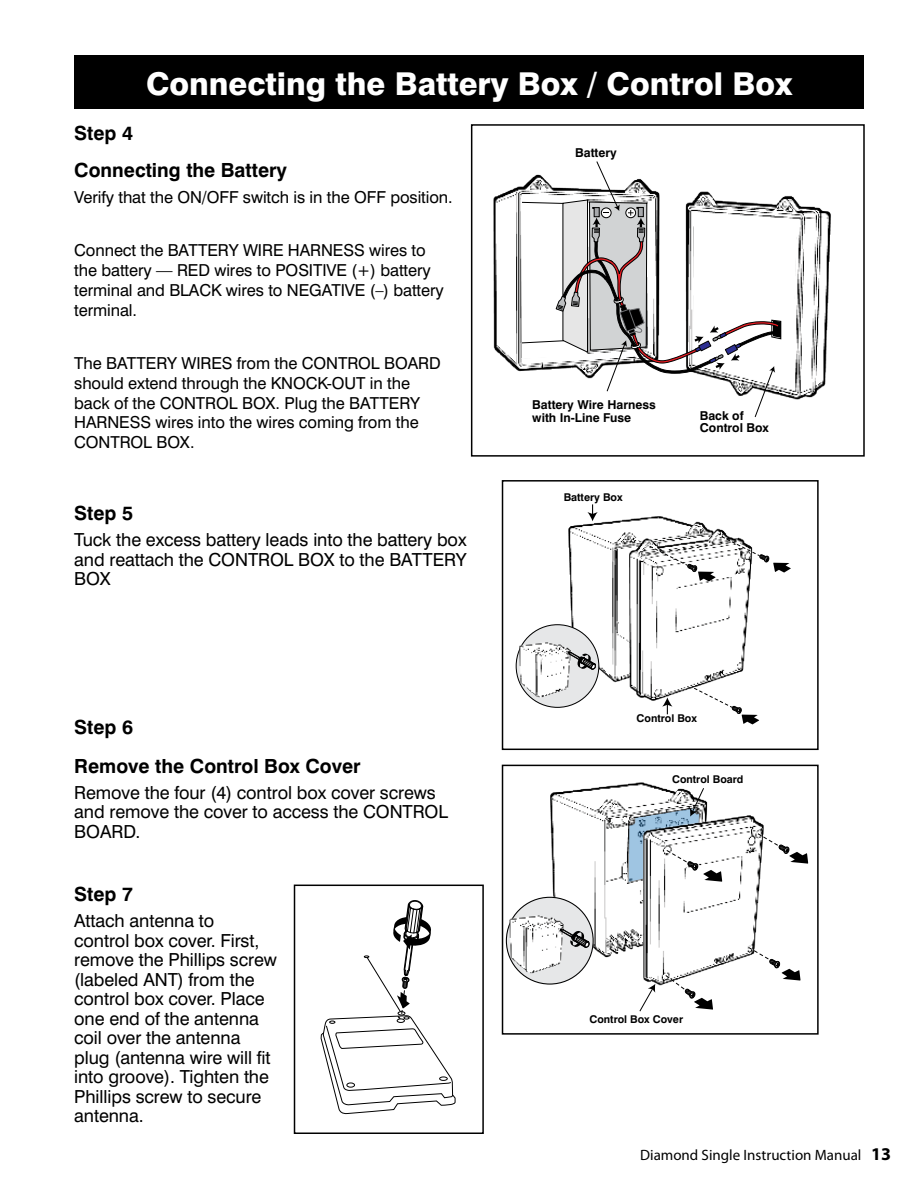
<style>
.page{position:relative;width:918px;height:1188px;background:#fff}
.page>*{position:absolute;margin:0;border:0;box-sizing:border-box;transform-origin:0 0}
.t1{font:800 31.5px "Swiss 721 BT";color:#fff}
.t2{font:700 19.5px/36.9px "Swiss 721 BT";color:#000}
.t3{font:18px/19.5px "Swiss 721 BT";letter-spacing:-.005em;color:#000}
.t4{font:16.5px/19.8px "Swiss 721 BT";letter-spacing:-.005em;color:#000}
.t5{font:15px "Myriad Pro";color:#000}
.t6{font:700 12.3px/12.3px "Swiss 721 BT";color:#000}
.t7{font:700 10.65px "Swiss 721 BT";color:#000}
.s1{font-weight:700;font-size:18px}
</style>
<div class="page">
<div style="left:294px;top:885px;width:190px;height:249px;border:2px solid #000"></div>
<div style="left:502px;top:765px;width:317px;height:270px;border:2px solid #000"></div>
<div style="left:502px;top:480px;width:317px;height:270px;border:2px solid #000"></div>
<div style="left:74px;top:55px;width:790px;height:54px;background:#000"></div>
<img style="left:797px;top:202px;width:34px;height:198px">
<img style="left:493px;top:186px;width:28px;height:186px">
<svg style="left:521px;top:161px;width:276px;height:256px"></svg>
<img style="left:564px;top:516px;width:111px;height:192px">
<img style="left:600px;top:520px;width:150px;height:188px">
<div style="left:516px;top:625px;width:83px;height:82px;background:#e6e7e8;border-radius:50%"></div>
<svg style="left:649px;top:536px;width:142px;height:45px"></svg>
<svg style="left:694px;top:688px;width:65px;height:36px"></svg>
<img style="left:516px;top:639px;width:54px;height:64px">
<svg style="left:566px;top:650px;width:31px;height:21px"></svg>
<svg style="left:587px;top:504px;width:11px;height:17px"></svg>
<svg style="left:662px;top:697px;width:10px;height:17px"></svg>
<img style="left:535px;top:766px;width:184px;height:211px">
<div style="left:506px;top:897px;width:87px;height:87px;background:#e6e7e8;border-radius:50%"></div>
<img style="left:506px;top:913px;width:58px;height:67px">
<svg style="left:559px;top:927px;width:32px;height:22px"></svg>
<img style="left:615px;top:803px;width:149px;height:190px">
<svg style="left:758px;top:833px;width:50px;height:31px"></svg>
<svg style="left:748px;top:947px;width:53px;height:34px"></svg>
<svg style="left:665px;top:960px;width:48px;height:50px"></svg>
<svg style="left:639px;top:984px;width:16px;height:28px"></svg>
<svg style="left:628px;top:787px;width:94px;height:146px"></svg>
<svg style="left:320px;top:900px;width:136px;height:214px"></svg>
<div style="left:471px;top:124px;width:394px;height:333px;border:2px solid #000"></div>
<h1 class="t1" style="left:146px;top:65px;width:648px">Connecting the Battery Box / Control Box</h1>
<p class="t2" style="left:74px;top:114px;width:214px">Step 4<br>Connecting the Battery</p>
<p class="t4" style="left:74px;top:187px;width:380px">Verify that the ON/OFF switch is in the OFF position.</p>
<p class="t4" style="left:74px;top:241px;width:371px">Connect the BATTERY WIRE HARNESS wires to the battery — RED wires to POSITIVE (+) battery terminal and BLACK wires to NEGATIVE (–) battery terminal.</p>
<p class="t4" style="left:74px;top:353px;width:368px">The BATTERY WIRES from the CONTROL BOARD should extend through the KNOCK-OUT in the back of the CONTROL BOX. Plug the BATTERY HARNESS wires into the wires coming from the CONTROL BOX.</p>
<p class="t2" style="left:74px;top:495px;width:60px">Step 5</p>
<p class="t3" style="left:74px;top:530px;width:394px;text-align:justify">Tuck the excess battery leads into the battery box and reattach the CONTROL BOX to the BATTERY BOX</p>
<p class="t2" style="left:74px;top:708px;width:288px;line-height:38.7px">Step 6<br>Remove the Control Box Cover</p>
<p class="t3" style="left:74px;top:783px;width:375px">Remove the four (4) control box cover screws and remove the cover to access the CONTROL<br>BOARD.</p>
<p class="t2" style="left:74px;top:876px;width:60px">Step 7</p>
<p class="t3" style="left:74px;top:911px;width:204px">Attach antenna to<br>control box cover. First, remove the Phillips screw (labeled ANT) from the control box cover. Place one end of the antenna coil over the antenna plug (antenna wire will fit into groove). Tighten the<br>Phillips screw to secure antenna.</p>
<p class="t6" style="left:575px;top:146px;width:43px">Battery</p>
<p class="t6" style="left:532px;top:399px;width:125px">Battery Wire Harness with In-Line Fuse</p>
<p class="t7" style="left:564px;top:491px;width:60px">Battery Box</p>
<p class="t6" style="left:700px;top:410px;width:71px">Back of<br>Control Box</p>
<p class="t7" style="left:637px;top:712px;width:62px">Control Box</p>
<p class="t7" style="left:672px;top:773px;width:73px">Control Board</p>
<p class="t7" style="left:590px;top:1012px;width:95px">Control Box Cover</p>
<p class="t5" style="left:640px;top:1146px;width:252px">Diamond Single Instruction Manual <span class="s1">13</span></p>
</div>
